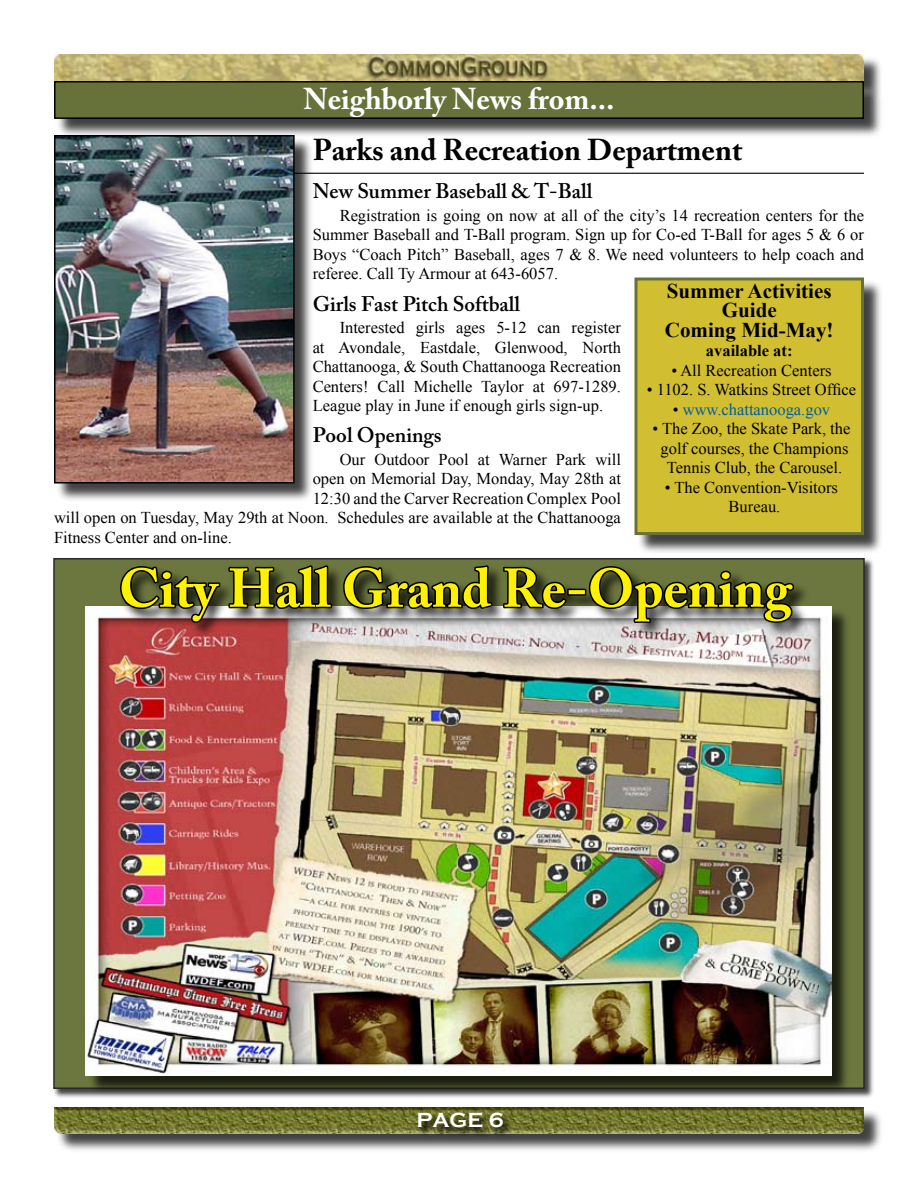
<style>
.page{position:relative;width:918px;height:1188px;background:#fff}
.page>*{position:absolute;margin:0;border:0;box-sizing:border-box;transform-origin:0 0}
.t1{font:700 54px "Adobe Caslon Pro";color:#fff200}
.t2{font:700 30px "Adobe Caslon Pro";color:#000}
.t3{font:700 30px "Adobe Caslon Pro";color:#fff}
.t4{font:600 21px "Adobe Caslon Pro";color:#000}
.t5{font:700 21px/19.5px "Times New Roman";color:#000;text-align:center}
.t6{font:700 21px "Copperplate Gothic";color:#fff}
.t7{font:16.5px/19.5px "Times New Roman";color:#000;text-align:justify}
.t8{font:16.5px "Times New Roman";color:#005da3}
.t9{font:700 16.5px "Times New Roman";color:#000}
.s1{color:#000}
</style>
<div class="page">
<img style="left:54px;top:54px;width:810px;height:27px">
<div style="left:56px;top:1108px;width:828px;height:46px;background:#000;opacity:.75"></div>
<img style="left:54px;top:1107px;width:810px;height:27px">
<hr style="left:54px;top:173px;width:810px;height:1px;background:#000">
<div style="left:56px;top:82px;width:828px;height:57px;background:#000;opacity:.75"></div>
<div style="left:55px;top:82px;width:808px;height:36px;background:#66723a"></div>
<div style="left:54px;top:81px;width:810px;height:38px;border:2px solid #000"></div>
<div style="left:636px;top:278px;width:248px;height:276px;background:#000;opacity:.75"></div>
<div style="left:636px;top:279px;width:226px;height:255px;background:#d2bf31"></div>
<div style="left:634px;top:278px;width:230px;height:257px;border:3px solid #66723a"></div>
<div style="left:56px;top:136px;width:259px;height:368px;background:#000;opacity:.75"></div>
<img style="left:57px;top:138px;width:235px;height:343px">
<div style="left:54px;top:135px;width:241px;height:349px;border:2px solid #000"></div>
<div style="left:54px;top:559px;width:810px;height:529px;background:#6c773f"></div>
<div style="left:87px;top:608px;width:765px;height:488px;background:#000;opacity:.75"></div>
<img style="left:86px;top:606px;width:745px;height:470px">
<div style="left:118px;top:563px;width:693px;height:77px;background:#000;opacity:.75"></div>
<img style="left:119px;top:558px;width:215px;height:596px">
<div style="left:567px;top:589px;width:19px;height:7px;border:3px solid #000"></div>
<svg style="left:587px;top:532px;width:209px;height:93px"></svg>
<img style="left:342px;top:558px;width:225px;height:596px">
<h2 class="t3" style="left:303px;top:81px;width:313px">Neighborly News from...</h2>
<h2 class="t2" style="left:313px;top:132px;width:431px">Parks and Recreation Department</h2>
<p class="t4" style="left:313px;top:179px;width:281px">New Summer Baseball &amp; T-Ball</p>
<p class="t7" style="left:313px;top:205px;width:553px;text-indent:27px">Registration is going on now at all of the city’s 14 recreation centers for the Summer Baseball and T-Ball program. Sign up for Co-ed T-Ball for ages 5 &amp; 6 or Boys “Coach Pitch” Baseball, ages 7 &amp; 8. We need volunteers to help coach and referee. Call Ty Armour at 643-6057.</p>
<p class="t4" style="left:313px;top:291px;width:209px">Girls Fast Pitch Softball</p>
<p class="t7" style="left:313px;top:318px;width:310px;text-indent:27px">Interested girls ages 5-12 can register at Avondale, Eastdale, Glenwood, North Chattanooga, &amp; South Chattanooga Recreation Centers! Call Michelle Taylor at 697-1289.<br>League play in June if enough girls sign-up.</p>
<p class="t4" style="left:313px;top:423px;width:131px">Pool Openings</p>
<p class="t7" style="left:340px;top:449px;width:283px">Our Outdoor Pool at Warner Park will</p>
<p class="t7" style="left:313px;top:469px;width:310px">open on Memorial Day, Monday, May 28th at</p>
<p class="t7" style="left:313px;top:488px;width:310px">12:30 and the Carver Recreation Complex Pool</p>
<p class="t7" style="left:54px;top:508px;width:568px">will open on Tuesday, May 29th at Noon. Schedules are available at the Chattanooga</p>
<p class="t7" style="left:54px;top:527px;width:179px">Fitness Center and on-line.</p>
<p class="t5" style="left:665px;top:280px;width:170px">Summer Activities<br>Guide<br>Coming Mid-May!</p>
<p class="t9" style="left:706px;top:339px;width:88px">available at:</p>
<p class="t7" style="left:671px;top:360px;width:162px">• All Recreation Centers</p>
<p class="t7" style="left:647px;top:380px;width:211px">• 1102. S. Watkins Street Office</p>
<p class="t8" style="left:673px;top:398px;width:159px"><span class="s1">•</span> www.chattanooga.gov</p>
<p class="t7" style="left:653px;top:419px;width:199px;text-align:center">• The Zoo, the Skate Park, the golf courses, the Champions<br>Tennis Club, the Carousel.</p>
<p class="t7" style="left:665px;top:477px;width:175px;text-align:center">• The Convention-Visitors<br>Bureau.</p>
<h1 class="t1" style="left:119px;top:556px;width:674px">City Hall Grand Re-Opening</h1>
<p class="t6" style="left:416px;top:1109px;width:69px">PAGE</p>
</div>
